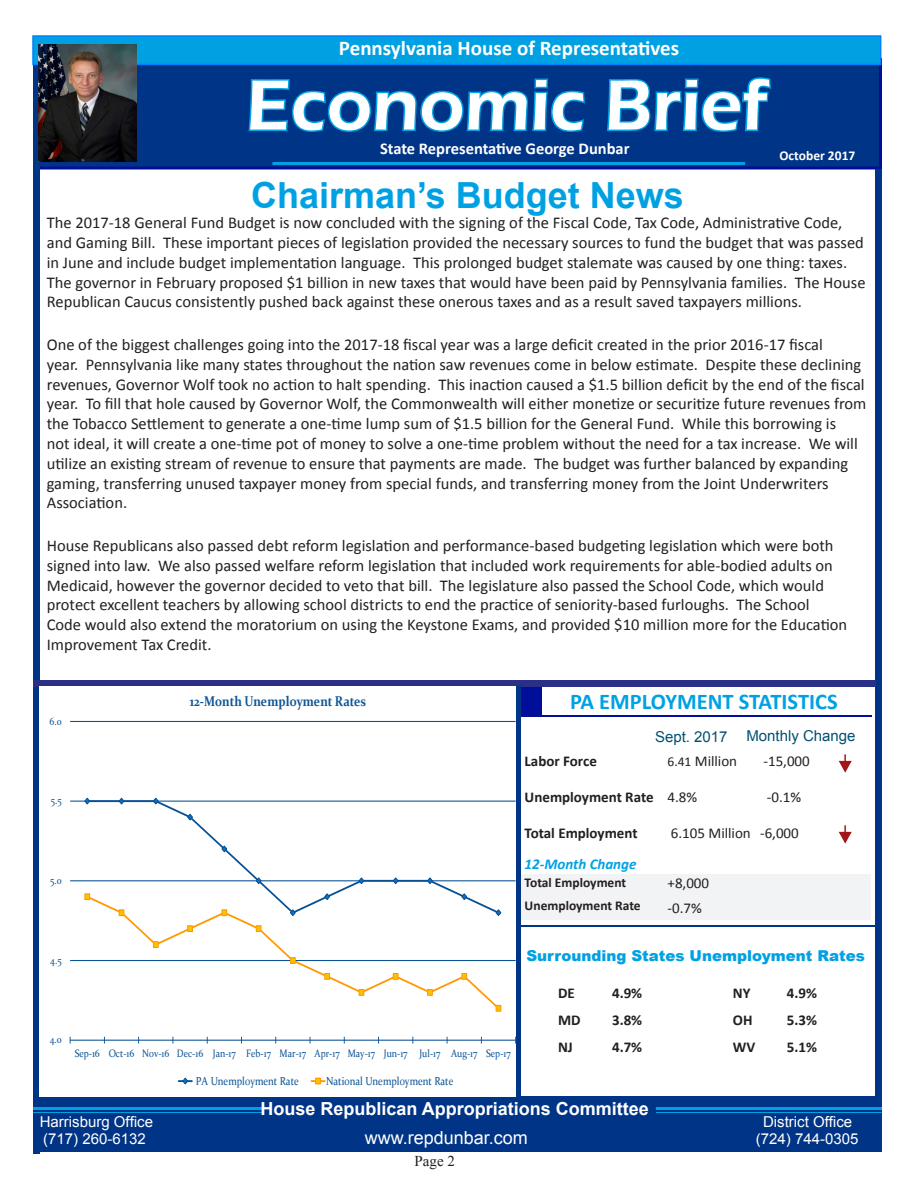
<style>
.page{position:relative;width:918px;height:1188px;background:#fff}
.page>*{position:absolute;margin:0;border:0;box-sizing:border-box;transform-origin:0 0}
.t1{font:600 73.5px "Eras ITC";color:#fff}
.t2{font:700 36px "Arial";color:#00a1e3}
.t3{font:700 22.5px "Calibri";color:#00a1e3}
.t4{font:700 21px "Calibri";color:#fff}
.t5{font:700 18px "Arial";color:#fff}
.t6{font:18px "Arial";color:#fff}
.t7{font:16.5px/19.8px "Calibri";color:#231f20}
.t8{font:700 16.5px "Calibri";color:#fff}
.t9{font:700 15px "Calibri";color:#231f20}
.t10{font:15px "Calibri";color:#231f20}
.t11{font:15px "Arial";color:#fff}
.t12{font:900 15px "Arial";color:#00a1e3}
.t13{font:15px "Arial";color:#025171}
.t14{font:italic 700 15px "Calibri";color:#00a1e3}
.t15{font:15px "Times New Roman";color:#231f20}
.t16{font:700 14.1px "Constantia";color:#0b5395;scale:.84 1}
.t17{font:700 13.5px "Calibri";color:#231f20}
.t18{font:700 13.5px "Calibri";color:#fff}
.t19{font:11.7px "Constantia";color:#0b5395;scale:.84 1}
.t20{font:10.8px "Constantia";color:#0b5395;scale:.84 1}
.s1{font-size:13.5px}
</style>
<div class="page">
<div style="left:517px;top:875px;width:354px;height:45px;background:#f2f3f4"></div>
<div style="left:36px;top:1097px;width:846px;height:55px;background:#003486"></div>
<div style="left:34px;top:58px;width:848px;height:112px;background:#003486;border:3px solid #000f99"></div>
<div style="left:33px;top:36px;width:6px;height:1117px;background:#003486"></div>
<div style="left:876px;top:170px;width:6px;height:927px;background:#003486"></div>
<div style="left:521px;top:687px;width:20px;height:30px;background:#000f99"></div>
<hr style="left:540px;top:715px;width:331px;height:2px;background:#000f99">
<div style="left:33px;top:680px;width:843px;height:7px;background:#2b3087"></div>
<hr style="left:517px;top:687px;width:4px;height:410px;background:#003486">
<svg style="left:247px;top:65px;width:340px;height:67px"></svg>
<svg style="left:607px;top:77px;width:164px;height:55px"></svg>
<hr style="left:272px;top:162px;width:473px;height:3px;background:#00a1e3">
<hr style="left:656px;top:1107px;width:226px;height:3px;background:#00a1e3">
<hr style="left:656px;top:1112px;width:226px;height:1px;background:#00a1e3">
<hr style="left:33px;top:1107px;width:229px;height:3px;background:#00a1e3">
<hr style="left:33px;top:1112px;width:229px;height:1px;background:#00a1e3">
<div style="left:32px;top:35px;width:849px;height:30px;background:#00a1e3;border:2px solid #0181ff"></div>
<hr style="left:520px;top:925px;width:362px;height:2px;background:#003486">
<svg style="left:838px;top:825px;width:14px;height:19px"></svg>
<svg style="left:838px;top:754px;width:14px;height:19px"></svg>
<hr style="left:70px;top:960px;width:446px;height:1px;background:#0b5395">
<hr style="left:70px;top:881px;width:446px;height:1px;background:#0b5395">
<hr style="left:70px;top:801px;width:446px;height:1px;background:#0b5395">
<hr style="left:70px;top:721px;width:446px;height:1px;background:#0b5395">
<hr style="left:70px;top:1040px;width:446px;height:1px;background:#0b5395">
<svg style="left:86px;top:800px;width:415px;height:94px"></svg>
<svg style="left:84px;top:797px;width:6px;height:8px"></svg>
<svg style="left:118px;top:797px;width:7px;height:8px"></svg>
<svg style="left:153px;top:797px;width:6px;height:8px"></svg>
<svg style="left:187px;top:813px;width:6px;height:8px"></svg>
<svg style="left:221px;top:845px;width:6px;height:8px"></svg>
<svg style="left:255px;top:877px;width:7px;height:8px"></svg>
<svg style="left:358px;top:877px;width:7px;height:8px"></svg>
<svg style="left:393px;top:877px;width:6px;height:8px"></svg>
<svg style="left:427px;top:877px;width:6px;height:8px"></svg>
<svg style="left:85px;top:894px;width:416px;height:117px"></svg>
<svg style="left:85px;top:894px;width:5px;height:6px"></svg>
<svg style="left:119px;top:910px;width:5px;height:6px"></svg>
<div style="left:153px;top:941px;width:6px;height:7px;border:1px solid #f90"></div>
<div style="left:187px;top:925px;width:6px;height:7px;border:1px solid #f90"></div>
<svg style="left:222px;top:910px;width:5px;height:6px"></svg>
<svg style="left:256px;top:925px;width:5px;height:7px"></svg>
<div style="left:290px;top:957px;width:6px;height:7px;border:1px solid #f90"></div>
<div style="left:324px;top:973px;width:6px;height:7px;border:1px solid #f90"></div>
<svg style="left:359px;top:989px;width:5px;height:7px"></svg>
<svg style="left:393px;top:973px;width:5px;height:7px"></svg>
<div style="left:427px;top:989px;width:6px;height:7px;border:1px solid #f90"></div>
<svg style="left:462px;top:973px;width:5px;height:7px"></svg>
<svg style="left:496px;top:1005px;width:5px;height:6px"></svg>
<svg style="left:179px;top:1077px;width:13px;height:8px"></svg>
<svg style="left:311px;top:1078px;width:14px;height:6px"></svg>
<img style="left:39px;top:44px;width:97px;height:117px">
<p class="t4" style="left:339px;top:34px;width:342px">Pennsylvania House of Representatives</p>
<p class="t4" style="left:310px;top:40px;width:394px">House Republican Appropriations Committee</p>
<p class="t1" style="left:246px;top:64px;width:523px">Economic Brief</p>
<p class="t8" style="left:380px;top:138px;width:251px">State Representative George Dunbar</p>
<p class="t18" style="left:780px;top:147px;width:77px">October 2017</p>
<p class="t2" style="left:251px;top:171px;width:434px">Chairman’s Budget News</p>
<p class="t7" style="left:47px;top:213px;width:820px">The 2017-18 General Fund Budget is now concluded with the signing of the Fiscal Code, Tax Code, Administrative Code, and Gaming Bill. These important pieces of legislation provided the necessary sources to fund the budget that was passed in June and include budget implementation language. This prolonged budget stalemate was caused by one thing: taxes.<br>The governor in February proposed $1 billion in new taxes that would have been paid by Pennsylvania families. The House Republican Caucus consistently pushed back against these onerous taxes and as a result saved taxpayers millions.</p>
<p class="t7" style="left:47px;top:335px;width:821px">One of the biggest challenges going into the 2017-18 fiscal year was a large deficit created in the prior 2016-17 fiscal<br>year. Pennsylvania like many states throughout the nation saw revenues come in below estimate. Despite these declining revenues, Governor Wolf took no action to halt spending. This inaction caused a $1.5 billion deficit by the end of the fiscal year. To fill that hole caused by Governor Wolf, the Commonwealth will either monetize or securitize future revenues from the Tobacco Settlement to generate a one-time lump sum of $1.5 billion for the General Fund. While this borrowing is<br>not ideal, it will create a one-time pot of money to solve a one-time problem without the need for a tax increase. We will utilize an existing stream of revenue to ensure that payments are made. The budget was further balanced by expanding gaming, transferring unused taxpayer money from special funds, and transferring money from the Joint Underwriters Association.</p>
<p class="t7" style="left:47px;top:536px;width:802px">House Republicans also passed debt reform legislation and performance-based budgeting legislation which were both signed into law. We also passed welfare reform legislation that included work requirements for able-bodied adults on Medicaid, however the governor decided to veto that bill. The legislature also passed the School Code, which would protect excellent teachers by allowing school districts to end the practice of seniority-based furloughs. The School Code would also extend the moratorium on using the Keystone Exams, and provided $10 million more for the Education Improvement Tax Credit.</p>
<p class="t20" style="left:50px;top:714px;width:16px">6.0</p>
<p class="t20" style="left:51px;top:793px;width:15px">5.5</p>
<p class="t20" style="left:50px;top:873px;width:15px">5.0</p>
<p class="t16" style="left:190px;top:692px;width:211px">12-Month Unemployment Rates</p>
<p class="t3" style="left:570px;top:687px;width:269px">PA EMPLOYMENT STATISTICS</p>
<p class="t13" style="left:655px;top:727px;width:74px">Sept. 2017</p>
<p class="t13" style="left:746px;top:726px;width:111px">Monthly Change</p>
<p class="t9" style="left:525px;top:752px;width:74px">Labor Force</p>
<p class="t9" style="left:525px;top:788px;width:130px">Unemployment Rate</p>
<p class="t9" style="left:525px;top:824px;width:114px">Total Employment</p>
<p class="t14" style="left:525px;top:855px;width:113px">12-Month Change</p>
<p class="t17" style="left:525px;top:874px;width:103px">Total Employment</p>
<p class="t17" style="left:525px;top:897px;width:118px">Unemployment Rate</p>
<p class="t10" style="left:668px;top:751px;width:71px"><span class="s1">6.41</span> Million</p>
<p class="t10" style="left:668px;top:787px;width:31px">4.8%</p>
<p class="t10" style="left:671px;top:823px;width:81px">6.105 Million</p>
<p class="t10" style="left:763px;top:751px;width:48px">-15,000</p>
<p class="t10" style="left:767px;top:787px;width:36px">-0.1%</p>
<p class="t10" style="left:760px;top:823px;width:40px">-6,000</p>
<p class="t10" style="left:668px;top:874px;width:43px">+8,000</p>
<p class="t10" style="left:668px;top:899px;width:36px">-0.7%</p>
<p class="t20" style="left:50px;top:953px;width:15px">4.5</p>
<p class="t20" style="left:50px;top:1032px;width:16px">4.0</p>
<p class="t20" style="left:75px;top:1046px;width:521px">Sep-16 Oct-16 Nov-16 Dec-16 Jan-17 Feb-17 Mar-17 Apr-17 May-17 Jun-17 Jul-17 Aug-17 Sep-17</p>
<p class="t19" style="left:196px;top:1073px;width:124px">PA Unemployment Rate</p>
<p class="t19" style="left:326px;top:1073px;width:153px">National Unemployment Rate</p>
<p class="t12" style="left:526px;top:945px;width:340px">Surrounding States Unemployment Rates</p>
<p class="t9" style="left:733px;top:984px;width:19px">NY</p>
<p class="t9" style="left:787px;top:984px;width:32px">4.9%</p>
<p class="t9" style="left:733px;top:1011px;width:21px">OH</p>
<p class="t9" style="left:787px;top:1011px;width:32px">5.3%</p>
<p class="t9" style="left:733px;top:1038px;width:24px">WV</p>
<p class="t9" style="left:787px;top:1038px;width:32px">5.1%</p>
<p class="t9" style="left:558px;top:984px;width:18px">DE</p>
<p class="t9" style="left:612px;top:984px;width:32px">4.9%</p>
<p class="t9" style="left:558px;top:1011px;width:24px">MD</p>
<p class="t9" style="left:612px;top:1011px;width:32px">3.8%</p>
<p class="t9" style="left:558px;top:1038px;width:16px">NJ</p>
<p class="t9" style="left:612px;top:1038px;width:32px">4.7%</p>
<p class="t5" style="left:261px;top:1096px;width:390px">House Republican Appropriations Committee</p>
<p class="t11" style="left:40px;top:1112px;width:115px">Harrisburg Office</p>
<p class="t11" style="left:763px;top:1112px;width:91px">District Office</p>
<p class="t11" style="left:43px;top:1129px;width:104px">(717) 260-6132</p>
<p class="t6" style="left:365px;top:1126px;width:165px">www.repdunbar.com</p>
<p class="t11" style="left:756px;top:1129px;width:104px">(724) 744-0305</p>
<p class="t15" style="left:415px;top:1151px;width:42px">Page 2</p>
</div>
